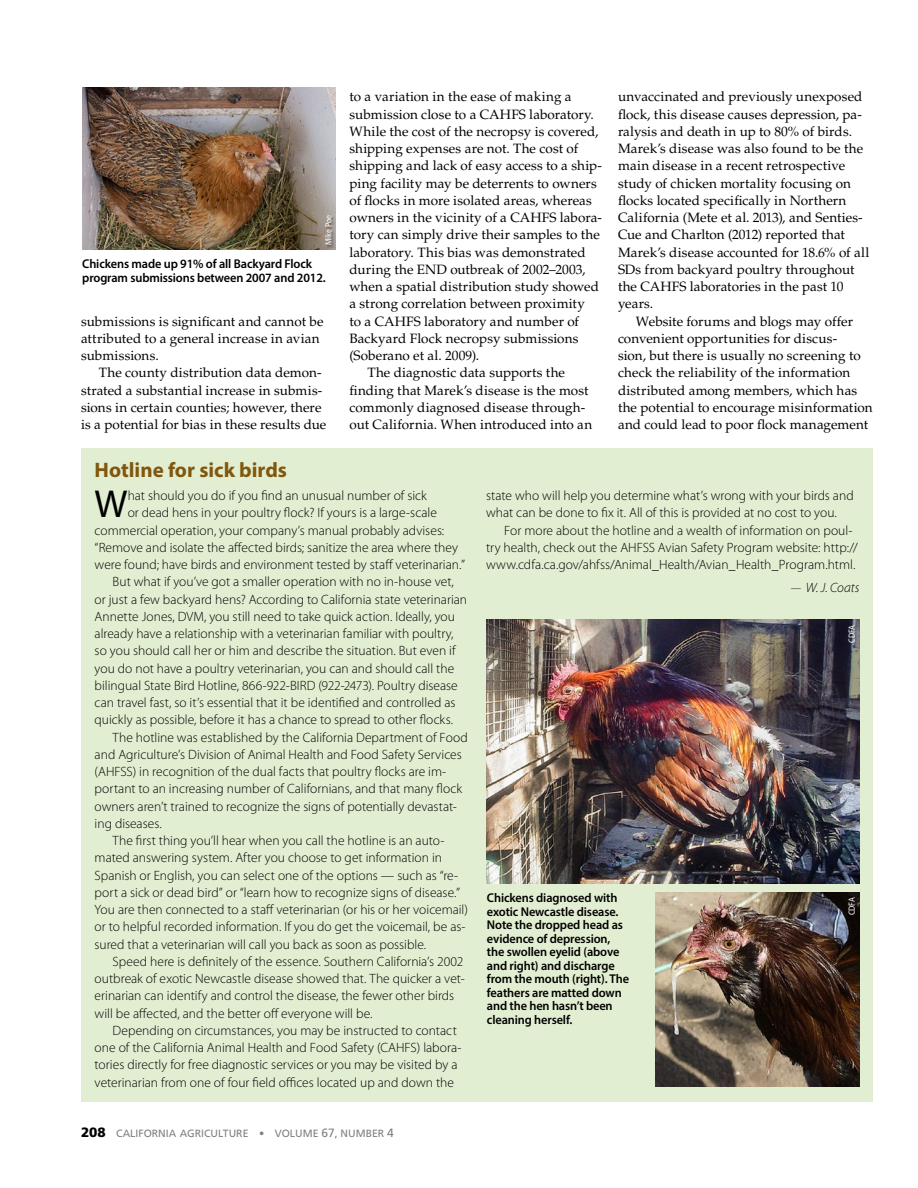
<style>
.page{position:relative;width:918px;height:1188px;background:#fff}
.page>*{position:absolute;margin:0;border:0;box-sizing:border-box;transform-origin:0 0}
.t1{font:39.15px "Myriad Pro";color:#000}
.t2{font:700 21px "Myriad Pro";color:#81570e}
.t3{font:300 13.5px/17.2px "Myriad Pro";color:#000}
.t4{font:13.5px/17.2px "Palatino LT Std";letter-spacing:.005em;color:#000}
.t5{font:italic 300 13.5px "Myriad Pro";color:#000}
.t6{font:600 12.75px/13.5px "Myriad Pro";letter-spacing:-.01em;color:#000}
.t7{font:10.5px "Frutiger LT Std";color:#7e817b}
.t8{font:semi-condensed 9px "Myriad Pro";color:#fff}
.s1{font-weight:900;font-size:13.5px;color:#000}
.s2{font-size:12px}
.s3{font-family:"Palatino";font-weight:400}
</style>
<div class="page">
<img style="left:82px;top:87px;width:254px;height:163px">
<div style="left:325px;top:214px;width:9px;height:34px;background:#000;opacity:.45"></div>
<div style="left:81px;top:448px;width:792px;height:654px;background:#e2eed1"></div>
<img style="left:656px;top:893px;width:203px;height:194px">
<img style="left:486px;top:619px;width:373px;height:265px">
<div style="left:849px;top:625px;width:9px;height:21px;background:#000;opacity:.45"></div>
<div style="left:849px;top:897px;width:9px;height:21px;background:#000;opacity:.45"></div>
<p class="t8" style="left:323px;top:245px;width:32px;rotate:-90deg">Mike Poe</p>
<p class="t6" style="left:82px;top:257px;width:245px">Chickens made up 91% of all Backyard Flock program submissions between 2007 and 2012.</p>
<p class="t4" style="left:81px;top:313px;width:244px">submissions is significant and cannot be attributed to a general increase in avian submissions.</p>
<p class="t4" style="left:81px;top:364px;width:247px;text-indent:18px">The county distribution data demon&shy;strated a substantial increase in submis&shy;sions in certain counties; however, there is a potential for bias in these results due</p>
<p class="t4" style="left:350px;top:88px;width:224px">to a variation in the ease of making a</p>
<p class="t4" style="left:350px;top:106px;width:246px">submission close to a CAHFS laboratory.</p>
<p class="t4" style="left:350px;top:123px;width:250px">While the cost of the necropsy is covered,</p>
<p class="t4" style="left:350px;top:140px;width:230px">shipping expenses are not. The cost of</p>
<p class="t4" style="left:350px;top:157px;width:254px">shipping and lack of easy access to a ship-</p>
<p class="t4" style="left:350px;top:175px;width:249px">ping facility may be deterrents to owners</p>
<p class="t4" style="left:350px;top:192px;width:244px">of flocks in more isolated areas, whereas</p>
<p class="t4" style="left:350px;top:209px;width:254px">owners in the vicinity of a CAHFS labora-</p>
<p class="t4" style="left:350px;top:226px;width:252px">tory can simply drive their samples to the</p>
<p class="t4" style="left:350px;top:244px;width:238px">laboratory. This bias was demonstrated</p>
<p class="t4" style="left:350px;top:261px;width:238px">during the END outbreak of 2002–2003,</p>
<p class="t4" style="left:350px;top:278px;width:251px">when a spatial distribution study showed</p>
<p class="t4" style="left:350px;top:295px;width:237px">a strong correlation between proximity</p>
<p class="t4" style="left:350px;top:313px;width:231px">to a CAHFS laboratory and number of</p>
<p class="t4" style="left:350px;top:330px;width:231px">Backyard Flock necropsy submissions</p>
<p class="t4" style="left:350px;top:347px;width:131px">(Soberano et al. 2009).</p>
<p class="t4" style="left:367px;top:364px;width:199px">The diagnostic data supports the</p>
<p class="t4" style="left:350px;top:382px;width:240px">finding that Marek’s disease is the most</p>
<p class="t4" style="left:350px;top:399px;width:237px">commonly diagnosed disease through-</p>
<p class="t4" style="left:350px;top:416px;width:244px">out California. When introduced into an</p>
<p class="t4" style="left:618px;top:88px;width:253px">unvaccinated and previously unexposed flock, this disease causes depression, pa&shy;ralysis and death in up to 80% of birds.<br>Marek’s disease was also found to be the main disease in a recent retrospective study of chicken mortality focusing on flocks located specifically in Northern California (Mete et al. 2013), and Senties-Cue and Charlton (2012) reported that Marek’s disease accounted for 18.6% of all SDs from backyard poultry throughout the CAHFS laboratories in the past 10 years.</p>
<p class="t4" style="left:618px;top:313px;width:256px;text-indent:18px">Website forums and blogs may offer convenient opportunities for discus-<br>sion, but there is usually no screening to check the reliability of the information distributed among members, which has the potential to encourage misinformation and could lead to poor flock management</p>
<h2 class="t2" style="left:95px;top:457px;width:194px">Hotline for sick birds</h2>
<h1 class="t1" style="left:95px;top:480px;width:35px">W</h1>
<p class="t3" style="left:128px;top:487px;width:301px">hat should you do if you find an unusual number of sick</p>
<p class="t3" style="left:128px;top:504px;width:311px">or dead hens in your poultry flock? If yours is a large-scale</p>
<p class="t3" style="left:95px;top:522px;width:351px">commercial operation, your company’s manual probably advises:</p>
<p class="t3" style="left:95px;top:539px;width:365px">“Remove and isolate the affected birds; sanitize the area where they</p>
<p class="t3" style="left:95px;top:556px;width:372px">were found; have birds and environment tested by staff veterinarian.”</p>
<p class="t3" style="left:113px;top:573px;width:343px">But what if you’ve got a smaller operation with no in-house vet,</p>
<p class="t3" style="left:95px;top:591px;width:374px">or just a few backyard hens? According to California state veterinarian</p>
<p class="t3" style="left:95px;top:608px;width:362px">Annette Jones, DVM, you still need to take quick action. Ideally, you</p>
<p class="t3" style="left:95px;top:625px;width:360px">already have a relationship with a veterinarian familiar with poultry,</p>
<p class="t3" style="left:95px;top:642px;width:362px">so you should call her or him and describe the situation. But even if</p>
<p class="t3" style="left:95px;top:660px;width:361px">you do not have a poultry veterinarian, you can and should call the</p>
<p class="t3" style="left:95px;top:677px;width:365px">bilingual State Bird Hotline, 866-922-BIRD (922-2473). Poultry disease</p>
<p class="t3" style="left:95px;top:694px;width:362px">can travel fast, so it’s essential that it be identified and controlled as</p>
<p class="t3" style="left:95px;top:711px;width:360px">quickly as possible, before it has a chance to spread to other flocks.</p>
<p class="t3" style="left:113px;top:729px;width:357px">The hotline was established by the California Department of Food</p>
<p class="t3" style="left:95px;top:746px;width:369px">and Agriculture’s Division of Animal Health and Food Safety Services</p>
<p class="t3" style="left:95px;top:763px;width:353px">(AHFSS) in recognition of the dual facts that poultry flocks are im-</p>
<p class="t3" style="left:95px;top:781px;width:369px">portant to an increasing number of Californians, and that many flock</p>
<p class="t3" style="left:95px;top:798px;width:364px">owners aren’t trained to recognize the signs of potentially devastat-</p>
<p class="t3" style="left:95px;top:815px;width:69px">ing diseases.</p>
<p class="t3" style="left:113px;top:832px;width:333px">The first thing you’ll hear when you call the hotline is an auto-</p>
<p class="t3" style="left:95px;top:850px;width:349px">mated answering system. After you choose to get information in</p>
<p class="t3" style="left:95px;top:867px;width:365px">Spanish or English, you can select one of the options — such as “re-</p>
<p class="t3" style="left:95px;top:884px;width:367px">port a sick or dead bird” or “learn how to recognize signs of disease.”</p>
<p class="t3" style="left:95px;top:901px;width:375px">You are then connected to a staff veterinarian (or his or her voicemail)</p>
<p class="t3" style="left:95px;top:919px;width:372px">or to helpful recorded information. If you do get the voicemail, be as-</p>
<p class="t3" style="left:95px;top:936px;width:333px">sured that a veterinarian will call you back as soon as possible.</p>
<p class="t3" style="left:113px;top:953px;width:352px">Speed here is definitely of the essence. Southern California’s 2002</p>
<p class="t3" style="left:95px;top:970px;width:372px">outbreak of exotic Newcastle disease showed that. The quicker a vet-</p>
<p class="t3" style="left:95px;top:988px;width:361px">erinarian can identify and control the disease, the fewer other birds</p>
<p class="t3" style="left:95px;top:1005px;width:279px">will be affected, and the better off everyone will be.</p>
<p class="t3" style="left:113px;top:1022px;width:346px">Depending on circumstances, you may be instructed to contact</p>
<p class="t3" style="left:95px;top:1039px;width:368px">one of the California Animal Health and Food Safety (CAHFS) labora-</p>
<p class="t3" style="left:95px;top:1057px;width:364px">tories directly for free diagnostic services or you may be visited by a</p>
<p class="t3" style="left:95px;top:1074px;width:361px">veterinarian from one of four field offices located up and down the</p>
<p class="t7" style="left:81px;top:1128px;width:314px"><span class="s1">208</span> CALIFORNIA AGRICULTURE • VOLUME <span class="s2">67</span>, NUMBER <span class="s2">4</span></p>
<p class="t3" style="left:486px;top:487px;width:369px">state who will help you determine what’s wrong with your birds and what can be done to fix it. All of this is provided at no cost to you.</p>
<p class="t3" style="left:486px;top:522px;width:373px;text-indent:18px">For more about the hotline and a wealth of information on poul&shy;try health, check out the AHFSS Avian Safety Program website: http:// www.cdfa.ca.gov/ahfss/Animal_Health/Avian_Health_Program.html.</p>
<p class="t5" style="left:789px;top:581px;width:72px"><span class="s3">—</span> W. J. Coats</p>
<p class="t6" style="left:487px;top:891px;width:144px">Chickens diagnosed with exotic Newcastle disease.<br>Note the dropped head as evidence of depression, the swollen eyelid (above and right) and discharge from the mouth (right). The feathers are matted down and the hen hasn’t been cleaning herself.</p>
<p class="t8" style="left:846px;top:643px;width:20px;rotate:-90deg">CDFA</p>
<p class="t8" style="left:846px;top:915px;width:20px;rotate:-90deg">CDFA</p>
</div>
